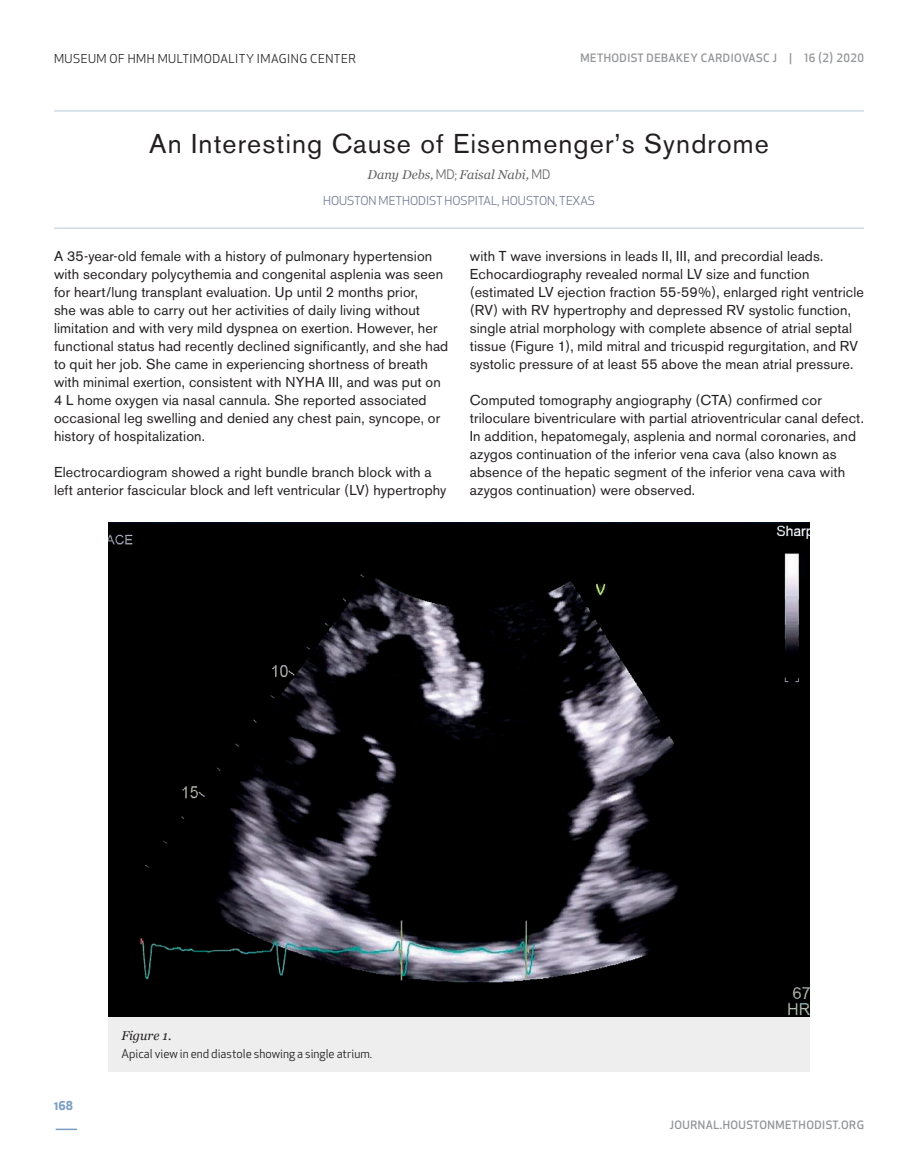
<style>
.page{position:relative;width:918px;height:1175px;background:#fff}
.page>*{position:absolute;margin:0;border:0;box-sizing:border-box;transform-origin:0 0}
.t1{font:27px "Akzidenz Grotesk BE";letter-spacing:.04em;color:#231f20}
.t2{font:14.25px/18px "Akzidenz Grotesk BE";letter-spacing:.01em;color:#231f20}
.t3{font:italic 12.75px "Georgia";color:#636366}
.t4{font:italic 12.75px "Georgia";color:#231f20}
.t5{font:12px "Apex New";color:#231f20}
.t6{font:12px "Apex New";color:#727791}
.t7{font:12px "Apex New";letter-spacing:.04em;color:#231f20}
.t8{font:700 12px "Apex New";color:#7b9fc3}
.t9{font:500 11.25px "Apex New";letter-spacing:.04em;color:#939598}
.s1{font-family:"Apex New";font-style:normal}
</style>
<div class="page">
<hr style="left:56px;top:1128px;width:21px;height:2px;background:#7b9fc3">
<hr style="left:54px;top:110px;width:810px;height:1px;background:#b8c8de">
<hr style="left:54px;top:228px;width:810px;height:1px;background:#b8c8de">
<img style="left:108px;top:522px;width:702px;height:495px">
<div style="left:108px;top:1017px;width:702px;height:54px;background:#eeeeef"></div>
<p class="t7" style="left:54px;top:51px;width:303px">MUSEUM OF HMH MULTIMODALITY IMAGING CENTER</p>
<p class="t9" style="left:581px;top:51px;width:285px">METHODIST DEBAKEY CARDIOVASC J | 16 (2) 2020</p>
<h1 class="t1" style="left:149px;top:127px;width:621px">An Interesting Cause of Eisenmenger’s Syndrome</h1>
<p class="t3" style="left:368px;top:166px;width:184px">Dany Debs, <span class="s1">MD;</span> Faisal Nabi, <span class="s1">MD</span></p>
<p class="t6" style="left:323px;top:193px;width:273px">HOUSTON METHODIST HOSPITAL, HOUSTON, TEXAS</p>
<p class="t2" style="left:54px;top:247px;width:396px">A 35-year-old female with a history of pulmonary hypertension with secondary polycythemia and congenital asplenia was seen for heart/lung transplant evaluation. Up until 2 months prior,<br>she was able to carry out her activities of daily living without limitation and with very mild dyspnea on exertion. However, her functional status had recently declined significantly, and she had to quit her job. She came in experiencing shortness of breath with minimal exertion, consistent with NYHA III, and was put on 4 L home oxygen via nasal cannula. She reported associated occasional leg swelling and denied any chest pain, syncope, or history of hospitalization.</p>
<p class="t2" style="left:54px;top:463px;width:394px">Electrocardiogram showed a right bundle branch block with a left anterior fascicular block and left ventricular (LV) hypertrophy</p>
<p class="t2" style="left:470px;top:247px;width:396px">with T wave inversions in leads II, III, and precordial leads.<br>Echocardiography revealed normal LV size and function (estimated LV ejection fraction 55-59%), enlarged right ventricle (RV) with RV hypertrophy and depressed RV systolic function, single atrial morphology with complete absence of atrial septal tissue (Figure 1), mild mitral and tricuspid regurgitation, and RV systolic pressure of at least 55 above the mean atrial pressure.</p>
<p class="t2" style="left:470px;top:391px;width:396px">Computed tomography angiography (CTA) confirmed cor triloculare biventriculare with partial atrioventricular canal defect.<br>In addition, hepatomegaly, asplenia and normal coronaries, and azygos continuation of the inferior vena cava (also known as absence of the hepatic segment of the inferior vena cava with azygos continuation) were observed.</p>
<p class="t8" style="left:54px;top:1097px;width:21px">168</p>
<p class="t4" style="left:122px;top:1027px;width:51px">Figure 1.</p>
<p class="t5" style="left:122px;top:1046px;width:252px">Apical view in end diastole showing a single atrium.</p>
<p class="t9" style="left:670px;top:1117px;width:196px">JOURNAL.HOUSTONMETHODIST.ORG</p>
</div>
